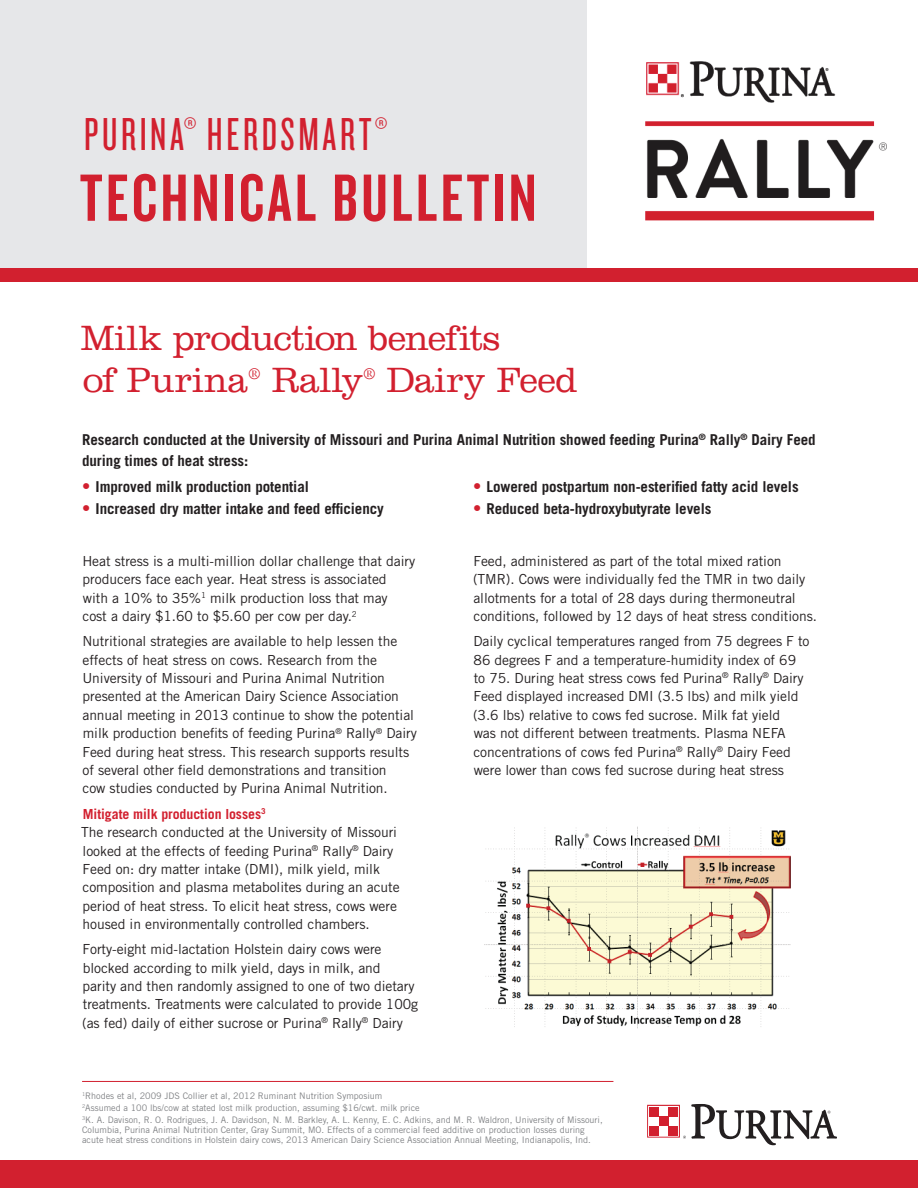
<style>
.page{position:relative;width:918px;height:1188px;background:#fff}
.page>*{position:absolute;margin:0;border:0;box-sizing:border-box;transform-origin:0 0}
.t1{font:69.3px "Knockout HTF48 Featherweight";letter-spacing:.05em;color:#d2202f}
.t2{font:48px "Knockout HTF27 Junior Bantamwt";letter-spacing:.075em;color:#d2202f}
.t3{font:300 36px/42px "Clarendon";letter-spacing:-.01em;color:#d2202f}
.t4{font:300 15.75px "Clarendon";color:#d2202f}
.t5{font:700 15px/21px "Trade Gothic";letter-spacing:-.005em;color:#231f20}
.t6{font:13.8px/18.3px "Trade Gothic";letter-spacing:-.005em;color:#231f20}
.t7{font:9px/12.1px "Trade Gothic";color:#808285}
.s1{font-size:16.5px;color:#d2202f}
.s2{font-weight:700;color:#d2202f}
</style>
<div class="page">
<div style="left:0;top:0;width:918px;height:270px;background:#e6e7e9"></div>
<svg style="left:647px;top:1104px;width:190px;height:41px"></svg>
<div style="left:649px;top:1107px;width:10px;height:10px;background:#d2202f"></div>
<div style="left:668px;top:1107px;width:10px;height:10px;background:#d2202f"></div>
<div style="left:659px;top:1117px;width:9px;height:9px;background:#d2202f"></div>
<div style="left:649px;top:1126px;width:10px;height:9px;background:#d2202f"></div>
<div style="left:668px;top:1126px;width:10px;height:9px;background:#d2202f"></div>
<div style="left:588px;top:0;width:330px;height:270px;background:#fff"></div>
<div style="left:0;top:1160px;width:918px;height:28px;background:#d2202f"></div>
<div style="left:0;top:268px;width:918px;height:14px;background:#d2202f"></div>
<img style="left:645px;top:62px;width:241px;height:159px">
<img style="left:485px;top:827px;width:305px;height:202px">
<hr style="left:82px;top:1081px;width:531px;height:1px;background:#d2202f">
<h2 class="t2" style="left:84px;top:111px;width:305px">PURINA<sup>®</sup> HERDSMART<sup>®</sup></h2>
<h1 class="t1" style="left:80px;top:163px;width:458px">TECHNICAL BULLETIN</h1>
<h3 class="t3" style="left:81px;top:317px;width:421px">Milk production benefits of Purina</h3>
<p class="t4" style="left:248px;top:365px;width:14px">®</p>
<h3 class="t3" style="left:272px;top:359px;width:93px">Rally</h3>
<p class="t4" style="left:363px;top:365px;width:14px">®</p>
<h3 class="t3" style="left:387px;top:359px;width:192px">Dairy Feed</h3>
<p class="t5" style="left:82px;top:429px;width:735px">Research conducted at the University of Missouri and Purina Animal Nutrition showed feeding Purina<sup>®</sup> Rally<sup>®</sup> Dairy Feed during times of heat stress:</p>
<p class="t5" style="left:82px;top:476px;width:228px"><span class="s1">•</span> Improved milk production potential</p>
<p class="t5" style="left:82px;top:498px;width:303px"><span class="s1">•</span> Increased dry matter intake and feed efficiency</p>
<p class="t5" style="left:473px;top:476px;width:327px"><span class="s1">•</span> Lowered postpartum non-esterified fatty acid levels</p>
<p class="t5" style="left:473px;top:498px;width:240px"><span class="s1">•</span> Reduced beta-hydroxybutyrate levels</p>
<p class="t6" style="left:82px;top:552px;width:334px">Heat stress is a multi-million dollar challenge that dairy producers face each year. Heat stress is associated<br>with a 10% to 35%<sup>1</sup> milk production loss that may cost a dairy $1.60 to $5.60 per cow per day.<sup>2</sup></p>
<p class="t6" style="left:82px;top:632px;width:336px">Nutritional strategies are available to help lessen the effects of heat stress on cows. Research from the University of Missouri and Purina Animal Nutrition presented at the American Dairy Science Association annual meeting in 2013 continue to show the potential milk production benefits of feeding Purina<sup>®</sup> Rally<sup>®</sup> Dairy Feed during heat stress. This research supports results of several other field demonstrations and transition<br>cow studies conducted by Purina Animal Nutrition.</p>
<p class="t6" style="left:81px;top:805px;width:320px"><span class="s2">Mitigate milk production losses</span><sup>3<br></sup>The research conducted at the University of Missouri looked at the effects of feeding Purina<sup>®</sup> Rally<sup>®</sup> Dairy Feed on: dry matter intake (DMI), milk yield, milk composition and plasma metabolites during an acute period of heat stress. To elicit heat stress, cows were housed in environmentally controlled chambers.</p>
<p class="t6" style="left:82px;top:940px;width:337px">Forty-eight mid-lactation Holstein dairy cows were blocked according to milk yield, days in milk, and<br>parity and then randomly assigned to one of two dietary treatments. Treatments were calculated to provide 100g (as fed) daily of either sucrose or Purina<sup>®</sup> Rally<sup>®</sup> Dairy</p>
<p class="t6" style="left:473px;top:552px;width:345px">Feed, administered as part of the total mixed ration (TMR). Cows were individually fed the TMR in two daily allotments for a total of 28 days during thermoneutral conditions, followed by 12 days of heat stress conditions.</p>
<p class="t6" style="left:473px;top:632px;width:338px">Daily cyclical temperatures ranged from 75 degrees F to 86 degrees F and a temperature-humidity index of 69 to 75. During heat stress cows fed Purina<sup>®</sup> Rally<sup>®</sup> Dairy Feed displayed increased DMI (3.5 lbs) and milk yield (3.6 lbs) relative to cows fed sucrose. Milk fat yield<br>was not different between treatments. Plasma NEFA concentrations of cows fed Purina<sup>®</sup> Rally<sup>®</sup> Dairy Feed were lower than cows fed sucrose during heat stress</p>
<p class="t7" style="left:82px;top:1090px;width:522px"><sup>1</sup>Rhodes et al, 2009 JDS Collier et al, 2012 Ruminant Nutrition Symposium<br><sup>2</sup>Assumed a 100 lbs/cow at stated lost milk production, assuming $16/cwt. milk price<br><sup>3</sup>K. A. Davison, R. O. Rodrigues, J. A. Davidson, N. M. Barkley, A. L. Kenny, E. C. Adkins, and M. R. Waldron, University of Missouri,</p>
<p class="t7" style="left:82px;top:1125px;width:510px;line-height:9.8px">Columbia, Purina Animal Nutrition Center, Gray Summit, MO. Effects of a commercial feed additive on production losses during acute heat stress conditions in Holstein dairy cows, 2013 American Dairy Science Association Annual Meeting, Indianapolis, Ind.</p>
</div>
